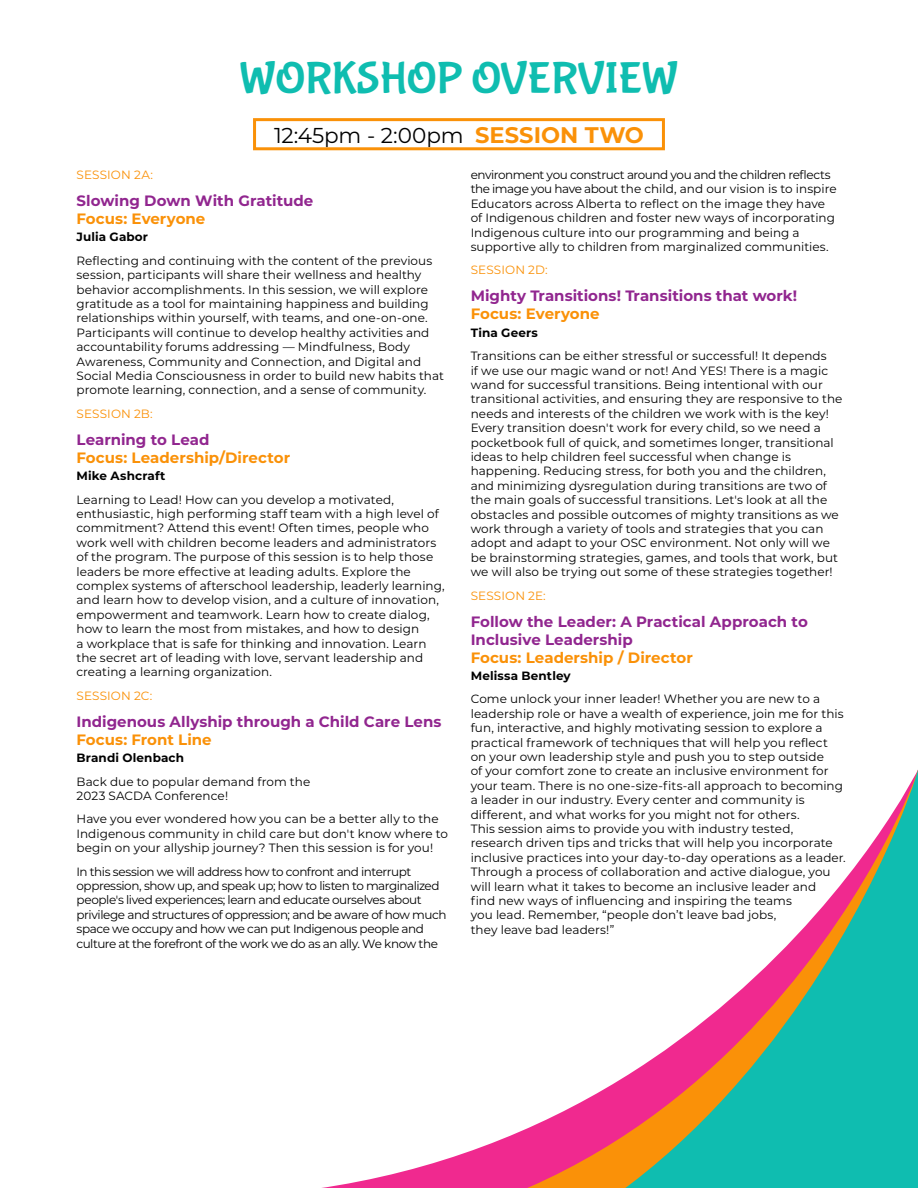
<style>
.page{position:relative;width:918px;height:1188px;background:#fff}
.page>*{position:absolute;margin:0;border:0;box-sizing:border-box;transform-origin:0 0}
.t1{font:45px "Bubblegum Sans";color:#0fbdb0}
.t2{font:21.6px "Montserrat";letter-spacing:-.005em;color:#000}
.t3{font:700 15px/18px "Montserrat";color:#91268f}
.t4{font:700 15px "Montserrat";letter-spacing:.005em;color:#fa9108}
.t5{font:12px/14.4px "Montserrat";letter-spacing:.005em;color:#000}
.t6{font:12px/14.4px "Montserrat";letter-spacing:-.035em;color:#000}
.t7{font:700 12px "Montserrat";letter-spacing:.01em;color:#000}
.t8{font:12px "Montserrat";letter-spacing:.01em;color:#fa9108}
.s1{font-weight:700;font-size:22.5px;color:#fa9108}
</style>
<div class="page">
<svg style="left:321px;top:770px;width:597px;height:418px"></svg>
<div style="left:253px;top:118px;width:412px;height:32px;border:3px solid #fa9108"></div>
<h1 class="t1" style="left:240px;top:54px;width:439px">WORKSHOP OVERVIEW</h1>
<h2 class="t2" style="left:274px;top:120px;width:371px">12:45pm - 2:00pm <span class="s1">SESSION TWO</span></h2>
<p class="t8" style="left:76px;top:167px;width:78px">SESSION 2A:</p>
<p class="t3" style="left:76px;top:191px;width:238px">Slowing Down With Gratitude</p>
<p class="t4" style="left:76px;top:208px;width:130px">Focus: Everyone</p>
<p class="t7" style="left:76px;top:229px;width:73px">Julia Gabor</p>
<p class="t5" style="left:76px;top:253px;width:369px">Reflecting and continuing with the content of the previous session, participants will share their wellness and healthy behavior accomplishments. In this session, we will explore gratitude as a tool for maintaining happiness and building relationships within yourself, with teams, and one-on-one.<br>Participants will continue to develop healthy activities and accountability forums addressing — Mindfulness, Body Awareness, Community and Connection, and Digital and Social Media Consciousness in order to build new habits that promote learning, connection, and a sense of community.</p>
<p class="t8" style="left:76px;top:405px;width:78px">SESSION 2B:</p>
<p class="t3" style="left:76px;top:430px;width:135px">Learning to Lead</p>
<p class="t4" style="left:76px;top:447px;width:215px">Focus: Leadership/Director</p>
<p class="t7" style="left:76px;top:467px;width:90px">Mike Ashcraft</p>
<p class="t5" style="left:76px;top:492px;width:370px">Learning to Lead! How can you develop a motivated, enthusiastic, high performing staff team with a high level of commitment? Attend this event! Often times, people who work well with children become leaders and administrators of the program. The purpose of this session is to help those leaders be more effective at leading adults. Explore the complex systems of afterschool leadership, leaderly learning, and learn how to develop vision, and a culture of innovation, empowerment and teamwork. Learn how to create dialog, how to learn the most from mistakes, and how to design<br>a workplace that is safe for thinking and innovation. Learn the secret art of leading with love, servant leadership and creating a learning organization.</p>
<p class="t8" style="left:76px;top:687px;width:77px">SESSION 2C:</p>
<p class="t3" style="left:76px;top:712px;width:367px">Indigenous Allyship through a Child Care Lens</p>
<p class="t4" style="left:76px;top:729px;width:137px">Focus: Front Line</p>
<p class="t7" style="left:76px;top:749px;width:109px">Brandi Olenbach</p>
<p class="t5" style="left:76px;top:774px;width:235px">Back due to popular demand from the<br>2023 SACDA Conference!</p>
<p class="t5" style="left:76px;top:812px;width:373px">Have you ever wondered how you can be a better ally to the<br>Indigenous community in child care but don't know where to begin on your allyship journey? Then this session is for you!</p>
<p class="t6" style="left:76px;top:864px;width:372px">In this session we will address how to confront and interrupt oppression, show up, and speak up; how to listen to marginalized people's lived experiences; learn and educate ourselves about privilege and structures of oppression; and be aware of how much space we occupy and how we can put Indigenous people and culture at the forefront of the work we do as an ally. We know the</p>
<p class="t5" style="left:471px;top:167px;width:367px">environment you construct around you and the children reflects the image you have about the child, and our vision is to inspire Educators across Alberta to reflect on the image they have of Indigenous children and foster new ways of incorporating Indigenous culture into our programming and being a supportive ally to children from marginalized communities.</p>
<p class="t8" style="left:471px;top:262px;width:79px">SESSION 2D:</p>
<p class="t3" style="left:471px;top:286px;width:328px">Mighty Transitions! Transitions that work!</p>
<p class="t4" style="left:471px;top:303px;width:130px">Focus: Everyone</p>
<p class="t7" style="left:471px;top:324px;width:69px">Tina Geers</p>
<p class="t5" style="left:471px;top:348px;width:373px">Transitions can be either stressful or successful! It depends<br>if we use our magic wand or not! And YES! There is a magic wand for successful transitions. Being intentional with our transitional activities, and ensuring they are responsive to the needs and interests of the children we work with is the key!<br>Every transition doesn't work for every child, so we need a pocketbook full of quick, and sometimes longer, transitional ideas to help children feel successful when change is happening. Reducing stress, for both you and the children, and minimizing dysregulation during transitions are two of the main goals of successful transitions. Let's look at all the obstacles and possible outcomes of mighty transitions as we work through a variety of tools and strategies that you can adopt and adapt to your OSC environment. Not only will we be brainstorming strategies, games, and tools that work, but we will also be trying out some of these strategies together!</p>
<p class="t8" style="left:471px;top:587px;width:77px">SESSION 2E:</p>
<p class="t3" style="left:471px;top:612px;width:339px">Follow the Leader: A Practical Approach to<br>Inclusive Leadership</p>
<p class="t4" style="left:471px;top:646px;width:224px">Focus: Leadership / Director</p>
<p class="t7" style="left:471px;top:667px;width:102px">Melissa Bentley</p>
<p class="t5" style="left:471px;top:692px;width:377px">Come unlock your inner leader! Whether you are new to a leadership role or have a wealth of experience, join me for this fun, interactive, and highly motivating session to explore a practical framework of techniques that will help you reflect on your own leadership style and push you to step outside<br>of your comfort zone to create an inclusive environment for your team. There is no one-size-fits-all approach to becoming a leader in our industry. Every center and community is different, and what works for you might not for others.<br>This session aims to provide you with industry tested, research driven tips and tricks that will help you incorporate inclusive practices into your day-to-day operations as a leader.<br>Through a process of collaboration and active dialogue, you will learn what it takes to become an inclusive leader and<br>find new ways of influencing and inspiring the teams<br>you lead. Remember, “people don’t leave bad jobs,<br>they leave bad leaders!”</p>
</div>
